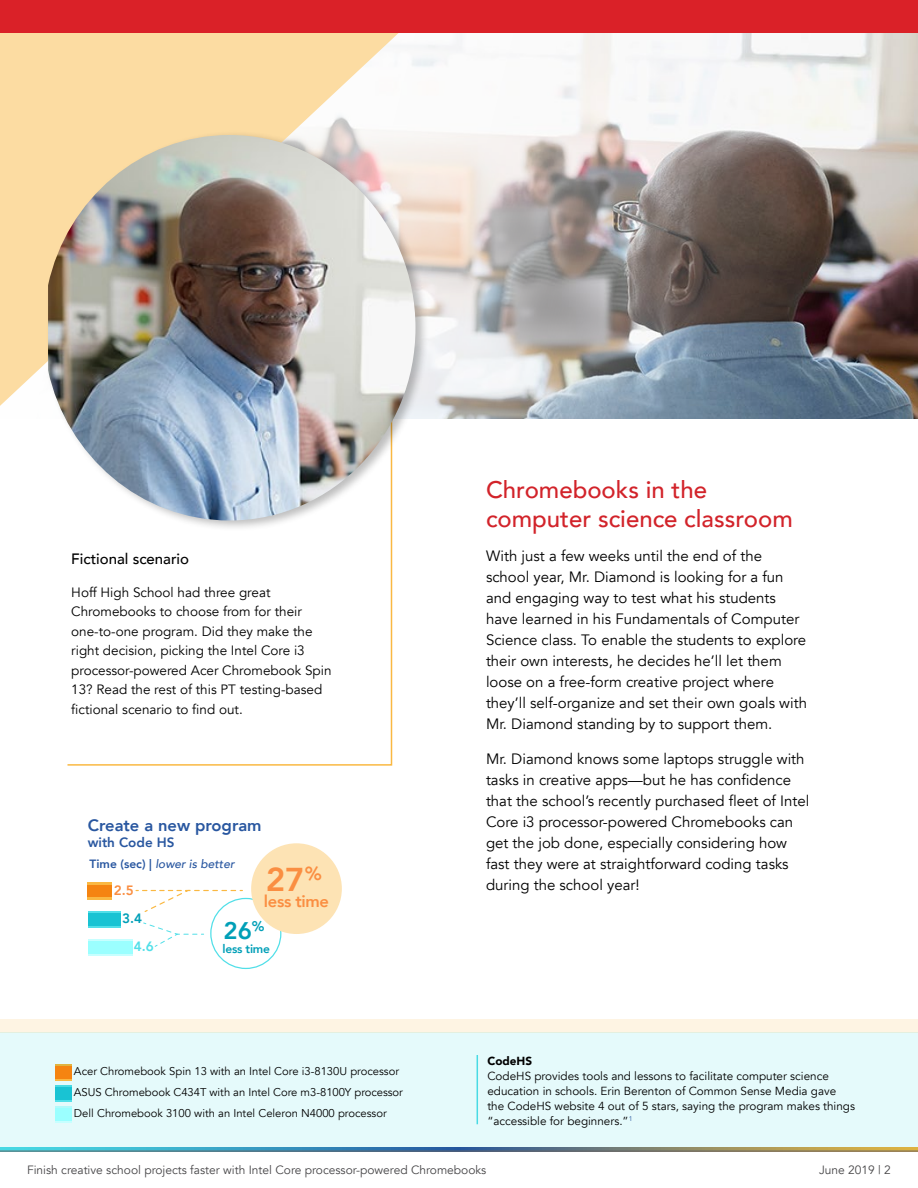
<style>
.page{position:relative;width:918px;height:1188px;background:#fff}
.page>*{position:absolute;margin:0;border:0;box-sizing:border-box;transform-origin:0 0}
.t1{font:800 33px "Avenir";color:#fa8e42}
.t2{font:500 24px/28.8px "Avenir";color:#d2232a}
.t3{font:800 24px "Avenir";color:#009fb7}
.t4{font:800 16.5px "Avenir";color:#2957a0}
.t5{font:800 16.5px "Avenir";letter-spacing:-.02em;color:#fa8e42}
.t6{font:15px/21px "Avenir";color:#000}
.t7{font:500 15px "Avenir";color:#000}
.t8{font:13.5px/19.5px "Avenir";color:#000}
.t9{font:800 13.5px "Avenir";color:#2957a0}
.t10{font:800 13.5px "Avenir";color:#fa8e42}
.t11{font:800 13.5px "Avenir";color:#009fb7}
.t12{font:800 13.5px "Avenir";color:#51dfe8}
.t13{font:12px "Avenir";color:#464547}
.t14{font:italic 500 12px "Avenir";color:#2957a0}
.t15{font:800 12px "Avenir";letter-spacing:-.02em;color:#009fb7}
.t16{font:11.7px/15px "Avenir";color:#000}
.t17{font:900 11.7px "Avenir";color:#000}
.t18{font:11.25px/20.9px "Avenir";color:#000}
.s1{font-weight:800;font-style:normal}
</style>
<div class="page">
<img style="left:405px;top:32px;width:513px;height:386px">
<svg style="left:0;top:32px;width:405px;height:374px;background:#fbdeac"></svg>
<div style="left:0;top:1019px;width:918px;height:14px;background:#fef4e3"></div>
<div style="left:0;top:1032px;width:918px;height:119px;background:#e5fafb"></div>
<hr style="left:477px;top:1055px;width:1px;height:69px;background:#51dfe8">
<svg style="left:67px;top:532px;width:326px;height:234px"></svg>
<div style="left:45px;top:130px;width:384px;height:402px;background:#000;opacity:.26"></div>
<img style="left:48px;top:135px;width:368px;height:385px">
<div style="left:210px;top:898px;width:71px;height:71px;border:1px solid #51dfe8;border-radius:50%"></div>
<svg style="left:88px;top:925px;width:33px;height:3px"></svg>
<svg style="left:88px;top:911px;width:33px;height:14px"></svg>
<div style="left:88px;top:941px;width:44px;height:15px;background:#c7ffff"></div>
<svg style="left:88px;top:939px;width:44px;height:15px"></svg>
<div style="left:88px;top:885px;width:24px;height:14px;background:#fab842"></div>
<svg style="left:88px;top:882px;width:24px;height:15px"></svg>
<div style="left:251px;top:843px;width:91px;height:91px;background:#fde3b4;border-radius:50%"></div>
<svg style="left:136px;top:889px;width:106px;height:24px"></svg>
<svg style="left:143px;top:922px;width:61px;height:25px"></svg>
<div style="left:55px;top:1087px;width:16px;height:15px;background:#51dfe8"></div>
<svg style="left:55px;top:1085px;width:16px;height:15px"></svg>
<svg style="left:55px;top:1120px;width:16px;height:3px"></svg>
<svg style="left:55px;top:1106px;width:16px;height:14px"></svg>
<div style="left:55px;top:1067px;width:16px;height:14px;background:#fab842"></div>
<svg style="left:55px;top:1064px;width:16px;height:15px"></svg>
<hr style="left:0;top:1151px;width:918px;height:1px;background:#616264">
<div style="left:0;top:0;width:918px;height:32px;background:#da2128"></div>
<p class="t7" style="left:71px;top:545px;width:119px">Fictional scenario</p>
<p class="t8" style="left:71px;top:582px;width:262px">Hoff High School had three great Chromebooks to choose from for their one-to-one program. Did they make the right decision, picking the Intel Core i3 processor-powered Acer Chromebook Spin 13? Read the rest of this PT testing-based fictional scenario to find out.</p>
<p class="t4" style="left:88px;top:812px;width:175px">Create a new program</p>
<p class="t9" style="left:88px;top:832px;width:88px">with Code HS</p>
<p class="t14" style="left:90px;top:857px;width:146px"><span class="s1">Time (sec) |</span> lower is better</p>
<h1 class="t1" style="left:266px;top:853px;width:58px">27<sup>%</sup></h1>
<p class="t5" style="left:264px;top:888px;width:67px">less time</p>
<p class="t10" style="left:114px;top:879px;width:21px">2.5</p>
<p class="t11" style="left:122px;top:908px;width:21px">3.4</p>
<p class="t12" style="left:134px;top:936px;width:21px">4.6</p>
<h2 class="t3" style="left:224px;top:912px;width:43px">26<sup>%</sup></h2>
<p class="t15" style="left:223px;top:939px;width:49px">less time</p>
<p class="t18" style="left:74px;top:1061px;width:331px">Acer Chromebook Spin 13 with an Intel Core i3-8130U processor<br>ASUS Chromebook C434T with an Intel Core m3-8100Y processor<br>Dell Chromebook 3100 with an Intel Celeron N4000 processor</p>
<h2 class="t2" style="left:486px;top:474px;width:308px">Chromebooks in the computer science classroom</h2>
<p class="t6" style="left:486px;top:546px;width:323px">With just a few weeks until the end of the school year, Mr. Diamond is looking for a fun and engaging way to test what his students have learned in his Fundamentals of Computer Science class. To enable the students to explore their own interests, he decides he’ll let them loose on a free-form creative project where they’ll self-organize and set their own goals with Mr. Diamond standing by to support them.</p>
<p class="t6" style="left:486px;top:749px;width:325px">Mr. Diamond knows some laptops struggle with tasks in creative apps—but he has confidence that the school’s recently purchased fleet of Intel Core i3 processor-powered Chromebooks can get the job done, especially considering how fast they were at straightforward coding tasks during the school year!</p>
<p class="t17" style="left:487px;top:1051px;width:46px">CodeHS</p>
<p class="t16" style="left:487px;top:1068px;width:369px">CodeHS provides tools and lessons to facilitate computer science education in schools. Erin Berenton of Common Sense Media gave the CodeHS website 4 out of 5 stars, saying the program makes things “accessible for beginners.”<sup>1</sup></p>
<p class="t13" style="left:27px;top:1163px;width:461px">Finish creative school projects faster with Intel Core processor-powered Chromebooks</p>
<p class="t13" style="left:819px;top:1163px;width:73px">June 2019 | 2</p>
</div>
